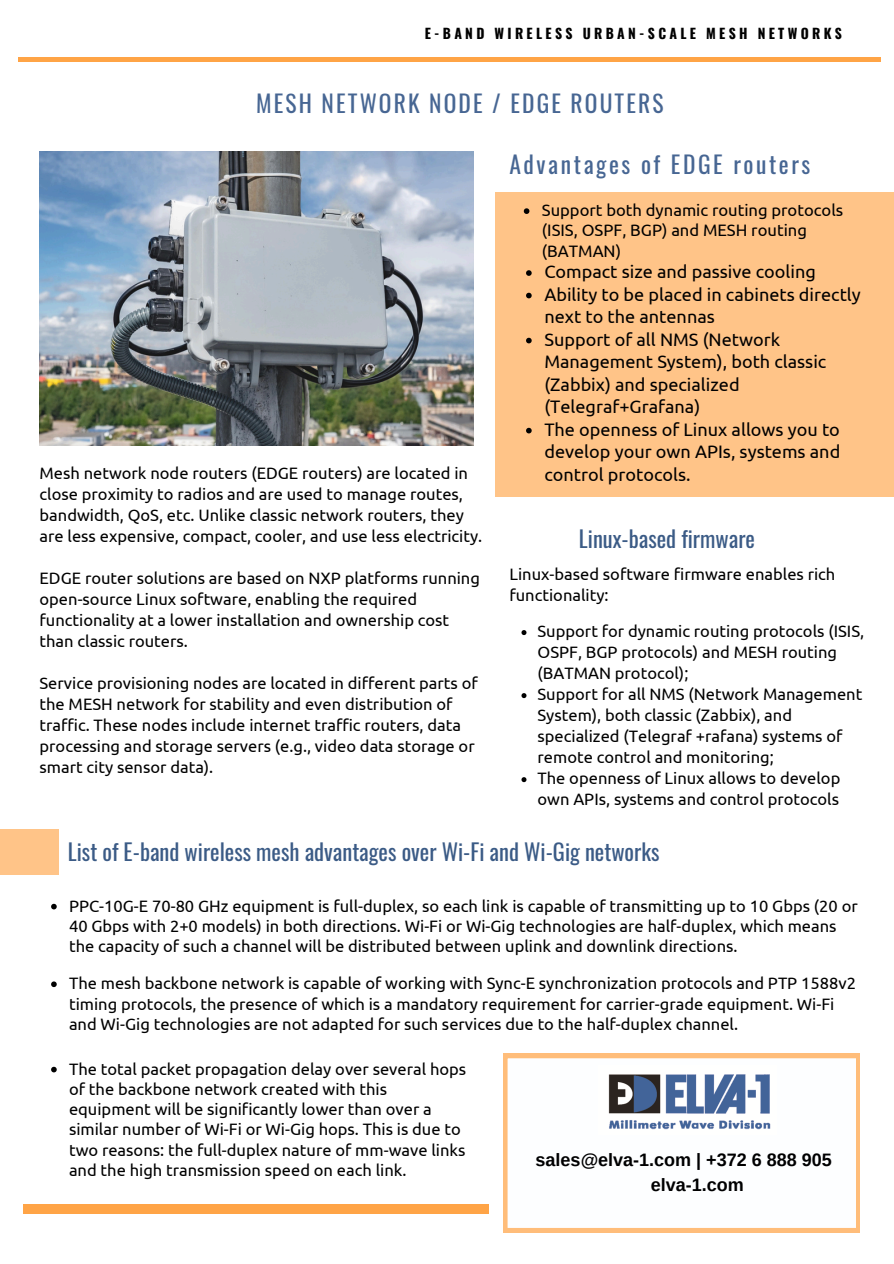
<style>
.page{position:relative;width:894px;height:1264px;background:#fff}
.page>*{position:absolute;margin:0;border:0;box-sizing:border-box;transform-origin:0 0}
.t1{font:23.55px "Oswald";letter-spacing:.09em;color:#476693}
.t2{font:23.55px "Oswald";letter-spacing:.11em;color:#476693}
.t3{font:22.5px "Oswald";color:#3b5b86}
.t4{font:18px/22.5px "Ubuntu";color:#000}
.t5{font:700 18px "Arimo";color:#000}
.t6{font:16.5px/21px "Ubuntu";color:#000}
.t7{font:700 13.8px "Oswald";letter-spacing:.24em;color:#000}
</style>
<div class="page">
<div style="left:23px;top:1204px;width:466px;height:9px;background:#ffa446"></div>
<hr style="left:18px;top:58px;width:862px;height:3px;background:#ffa446">
<div style="left:495px;top:192px;width:398px;height:305px;background:#ffc488"></div>
<div style="left:0;top:828px;width:59px;height:46px;background:#ffc488"></div>
<img style="left:40px;top:151px;width:433px;height:295px">
<svg style="left:523px;top:208px;width:6px;height:6px"></svg>
<svg style="left:526px;top:270px;width:5px;height:6px"></svg>
<svg style="left:526px;top:293px;width:5px;height:5px"></svg>
<svg style="left:526px;top:338px;width:5px;height:5px"></svg>
<svg style="left:526px;top:428px;width:5px;height:5px"></svg>
<svg style="left:521px;top:630px;width:5px;height:5px"></svg>
<svg style="left:521px;top:693px;width:5px;height:5px"></svg>
<svg style="left:521px;top:777px;width:5px;height:5px"></svg>
<svg style="left:51px;top:903px;width:6px;height:6px"></svg>
<svg style="left:51px;top:981px;width:6px;height:6px"></svg>
<svg style="left:51px;top:1066px;width:6px;height:6px"></svg>
<svg style="left:503px;top:1053px;width:356px;height:179px"></svg>
<img style="left:598px;top:1065px;width:178px;height:69px">
<p class="t7" style="left:424px;top:22px;width:418px">E-BAND WIRELESS URBAN-SCALE MESH NETWORKS</p>
<p class="t1" style="left:256px;top:84px;width:408px">MESH NETWORK NODE / EDGE ROUTERS</p>
<p class="t6" style="left:40px;top:462px;width:444px">Mesh network node routers (EDGE routers) are located in close proximity to radios and are used to manage routes, bandwidth, QoS, etc. Unlike classic network routers, they are less expensive, compact, cooler, and use less electricity.</p>
<p class="t6" style="left:40px;top:567px;width:442px">EDGE router solutions are based on NXP platforms running open-source Linux software, enabling the required functionality at a lower installation and ownership cost than classic routers.</p>
<p class="t6" style="left:40px;top:672px;width:439px">Service provisioning nodes are located in different parts of the MESH network for stability and even distribution of traffic. These nodes include internet traffic routers, data processing and storage servers (e.g., video data storage or smart city sensor data).</p>
<h2 class="t2" style="left:509px;top:146px;width:302px">Advantages of EDGE routers</h2>
<h1 class="t6" style="left:541px;top:200px;width:303px;line-height:20.2px">Support both dynamic routing protocols (ISIS, OSPF, BGP) and MESH routing (BATMAN)</h1>
<p class="t4" style="left:544px;top:260px;width:273px">Compact size and passive cooling</p>
<h4 class="t4" style="left:544px;top:283px;width:318px">Ability to be placed in cabinets directly next to the antennas</h4>
<h4 class="t4" style="left:544px;top:328px;width:283px">Support of all NMS (Network<br>Management System), both classic (Zabbix) and specialized (Telegraf+Grafana)</h4>
<h4 class="t4" style="left:544px;top:418px;width:297px;text-align:justify">The openness of Linux allows you to develop your own APIs, systems and control protocols.</h4>
<p class="t3" style="left:578px;top:520px;width:177px">Linux-based firmware</p>
<p class="t6" style="left:509px;top:563px;width:327px">Linux-based software firmware enables rich functionality:</p>
<p class="t6" style="left:537px;top:620px;width:328px">Support for dynamic routing protocols (ISIS,<br>OSPF, BGP protocols) and MESH routing (BATMAN protocol);</p>
<h2 class="t6" style="left:537px;top:683px;width:326px">Support for all NMS (Network Management System), both classic (Zabbix), and specialized (Telegraf +rafana) systems of remote control and monitoring;</h2>
<h4 class="t6" style="left:537px;top:767px;width:304px">The openness of Linux allows to develop own APIs, systems and control protocols</h4>
<p class="t3" style="left:68px;top:834px;width:593px">List of E-band wireless mesh advantages over Wi-Fi and Wi-Gig networks</p>
<h2 class="t6" style="left:69px;top:895px;width:790px;line-height:20.2px">PPC-10G-E 70-80 GHz equipment is full-duplex, so each link is capable of transmitting up to 10 Gbps (20 or<br>40 Gbps with 2+0 models) in both directions. Wi-Fi or Wi-Gig technologies are half-duplex, which means the capacity of such a channel will be distributed between uplink and downlink directions.</h2>
<p class="t6" style="left:69px;top:973px;width:788px;line-height:20.2px">The mesh backbone network is capable of working with Sync-E synchronization protocols and PTP 1588v2 timing protocols, the presence of which is a mandatory requirement for carrier-grade equipment. Wi-Fi and Wi-Gig technologies are not adapted for such services due to the half-duplex channel.</p>
<p class="t6" style="left:69px;top:1058px;width:398px;line-height:20.2px">The total packet propagation delay over several hops of the backbone network created with this equipment will be significantly lower than over a similar number of Wi-Fi or Wi-Gig hops. This is due to two reasons: the full-duplex nature of mm-wave links and the high transmission speed on each link.</p>
<p class="t5" style="left:535px;top:1149px;width:298px">sales@elva-1.com | +372 6 888 905</p>
<p class="t5" style="left:650px;top:1174px;width:94px">elva-1.com</p>
</div>
